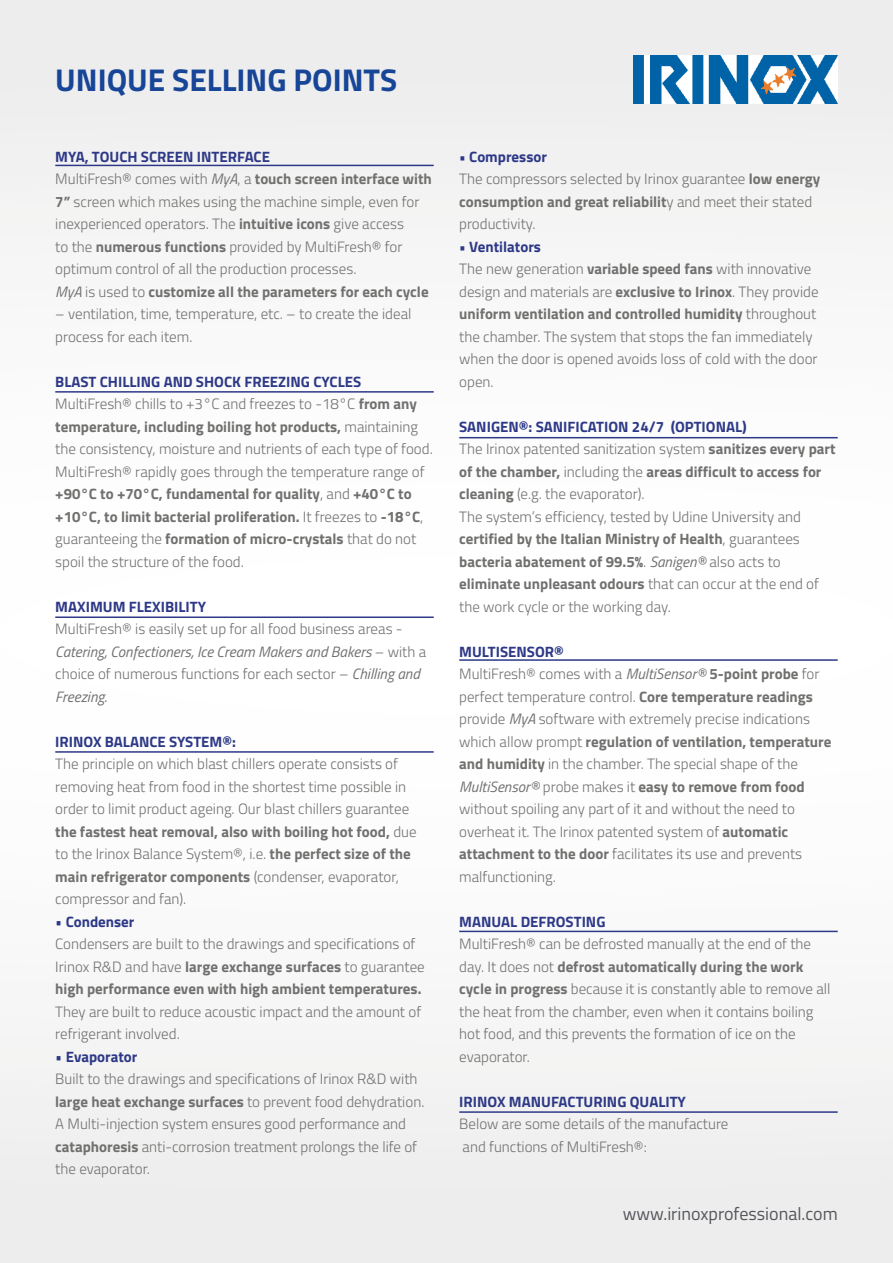
<style>
.page{position:relative;width:893px;height:1263px;background:#f8f8f8}
.page>*{position:absolute;margin:0;border:0;box-sizing:border-box;transform-origin:0 0}
.t1{font:700 31.5px "Titillium Web";color:#174597}
.t2{font:18px "Titillium Web";color:#55575c}
.t3{font:300 15px/22.5px "Titillium Web";color:#70706f}
.t4{font:700 15px "Titillium Web";color:#2d3987}
.t5{font:700 15px "Titillium Web";color:#70706f}
.s1{font-weight:400;font-style:italic}
.s2{font-weight:700}
.s3{font-weight:300}
</style>
<div class="page">
<img style="left:634px;top:55px;width:204px;height:48px">
<hr style="left:55px;top:165px;width:379px;height:1px;background:#2d3987">
<hr style="left:55px;top:391px;width:379px;height:2px;background:#2d3987">
<hr style="left:55px;top:616px;width:379px;height:2px;background:#2d3987">
<hr style="left:55px;top:751px;width:379px;height:2px;background:#2d3987">
<hr style="left:459px;top:437px;width:379px;height:1px;background:#2d3987">
<hr style="left:459px;top:659px;width:379px;height:2px;background:#2d3987">
<hr style="left:459px;top:931px;width:379px;height:1px;background:#2d3987">
<hr style="left:459px;top:1111px;width:379px;height:2px;background:#2d3987">
<p class="t1" style="left:55px;top:56px;width:343px">UNIQUE SELLING POINTS</p>
<p class="t4" style="left:55px;top:145px;width:216px">MYA, TOUCH SCREEN INTERFACE</p>
<p class="t3" style="left:55px;top:167px;width:378px">MultiFresh® comes with <span class="s1">MyA</span>, a <span class="s2">touch screen interface with 7”</span> screen which makes using the machine simple, even for inexperienced operators. The <span class="s2">intuitive icons</span> give access<br>to the <span class="s2">numerous functions</span> provided by MultiFresh® for optimum control of all the production processes.</p>
<p class="t5" style="left:55px;top:280px;width:375px"><span class="s1">MyA</span> <span class="s3">is used to</span> customize all the parameters for each cycle</p>
<p class="t3" style="left:55px;top:302px;width:358px">– ventilation, time, temperature, etc. – to create the ideal process for each item.</p>
<p class="t4" style="left:55px;top:370px;width:307px">BLAST CHILLING AND SHOCK FREEZING CYCLES</p>
<p class="t3" style="left:55px;top:392px;width:379px">MultiFresh® chills to +3°C and freezes to -18°C <span class="s2">from any temperature, including boiling hot products,</span> maintaining the consistency, moisture and nutrients of each type of food.<br>MultiFresh® rapidly goes through the temperature range of <span class="s2">+90°C to +70°C, fundamental for quality</span>, and <span class="s2">+40°C to +10°C, to limit bacterial proliferation.</span> It freezes to <span class="s2">-18°C</span>, guaranteeing the <span class="s2">formation of micro-crystals</span> that do not spoil the structure of the food.</p>
<p class="t4" style="left:55px;top:595px;width:152px">MAXIMUM FLEXIBILITY</p>
<p class="t3" style="left:55px;top:617px;width:372px">MultiFresh® is easily set up for all food business areas - <span class="s1">Catering, Confectioners, Ice Cream Makers and Bakers</span> – with a choice of numerous functions for each sector – <span class="s1">Chilling and Freezing.</span></p>
<p class="t4" style="left:55px;top:730px;width:182px">IRINOX BALANCE SYSTEM®:</p>
<p class="t3" style="left:55px;top:752px;width:363px">The principle on which blast chillers operate consists of removing heat from food in the shortest time possible in order to limit product ageing. Our blast chillers guarantee <span class="s2">the fastest heat removal, also with boiling hot food,</span> due to the Irinox Balance System®, i.e. <span class="s2">the perfect size of the main refrigerator components</span> (condenser, evaporator, compressor and fan).</p>
<p class="t4" style="left:55px;top:910px;width:81px"><span class="s3">•</span> Condenser</p>
<p class="t3" style="left:55px;top:932px;width:371px">Condensers are built to the drawings and specifications of Irinox R&amp;D and have <span class="s2">large exchange surfaces</span> to guarantee <span class="s2">high performance even with high ambient temperatures.<br></span>They are built to reduce acoustic impact and the amount of refrigerant involved.</p>
<p class="t4" style="left:55px;top:1045px;width:84px"><span class="s3">•</span> Evaporator</p>
<p class="t3" style="left:55px;top:1067px;width:371px">Built to the drawings and specifications of Irinox R&amp;D with <span class="s2">large heat exchange surfaces</span> to prevent food dehydration.<br>A Multi-injection system ensures good performance and <span class="s2">cataphoresis</span> anti-corrosion treatment prolongs the life of the evaporator.</p>
<p class="t4" style="left:459px;top:145px;width:89px">• Compressor</p>
<p class="t3" style="left:459px;top:167px;width:363px">The compressors selected by Irinox guarantee <span class="s2">low energy consumption and great reliabilit</span>y and meet their stated productivity.</p>
<p class="t4" style="left:459px;top:235px;width:83px">• Ventilators</p>
<p class="t3" style="left:459px;top:257px;width:361px">The new generation <span class="s2">variable speed fans</span> with innovative design and materials are <span class="s2">exclusive to Irinox</span>. They provide <span class="s2">uniform ventilation and controlled humidity</span> throughout the chamber. The system that stops the fan immediately when the door is opened avoids loss of cold with the door open.</p>
<p class="t4" style="left:459px;top:415px;width:289px">SANIGEN®: SANIFICATION 24/7 (OPTIONAL)</p>
<p class="t3" style="left:459px;top:437px;width:378px">The Irinox patented sanitization system <span class="s2">sanitizes every part of the chamber,</span> including the <span class="s2">areas difficult to access for cleaning</span> (e.g. the evaporator).</p>
<p class="t3" style="left:459px;top:504px;width:343px;text-align:justify">The system’s efficiency, tested by Udine University and <span class="s2">certified by the Italian Ministry of Health</span>, guarantees <span class="s2">bacteria abatement of 99.5%</span>. <span class="s1">Sanigen®</span> also acts to</p>
<p class="t3" style="left:459px;top:572px;width:361px"><span class="s2">eliminate unpleasant odours</span> that can occur at the end of the work cycle or the working day.</p>
<p class="t4" style="left:459px;top:640px;width:106px">MULTISENSOR®</p>
<p class="t3" style="left:459px;top:662px;width:374px">MultiFresh® comes with a <span class="s1">MultiSensor®</span> <span class="s2">5-point probe</span> for perfect temperature control. <span class="s2">Core temperature readings </span>provide <span class="s1">MyA</span> software with extremely precise indications which allow prompt <span class="s2">regulation of ventilation, temperature and humidity</span> in the chamber. The special shape of the <span class="s1">MultiSensor®</span> probe makes it <span class="s2">easy to remove from food </span>without spoiling any part of it and without the need to overheat it. The Irinox patented system of <span class="s2">automatic attachment to the door</span> facilitates its use and prevents malfunctioning.</p>
<p class="t4" style="left:459px;top:910px;width:148px">MANUAL DEFROSTING</p>
<p class="t3" style="left:459px;top:932px;width:373px">MultiFresh® can be defrosted manually at the end of the day. It does not <span class="s2">defrost automatically during the work cycle in progress</span> because it is constantly able to remove all the heat from the chamber, even when it contains boiling hot food, and this prevents the formation of ice on the evaporator.</p>
<p class="t4" style="left:459px;top:1090px;width:228px">IRINOX MANUFACTURING QUALITY</p>
<p class="t3" style="left:459px;top:1112px;width:271px">Below are some details of the manufacture</p>
<p class="t3" style="left:463px;top:1134px;width:186px">and functions of MultiFresh®:</p>
<p class="t2" style="left:623px;top:1200px;width:216px">www.irinoxprofessional.com</p>
</div>
